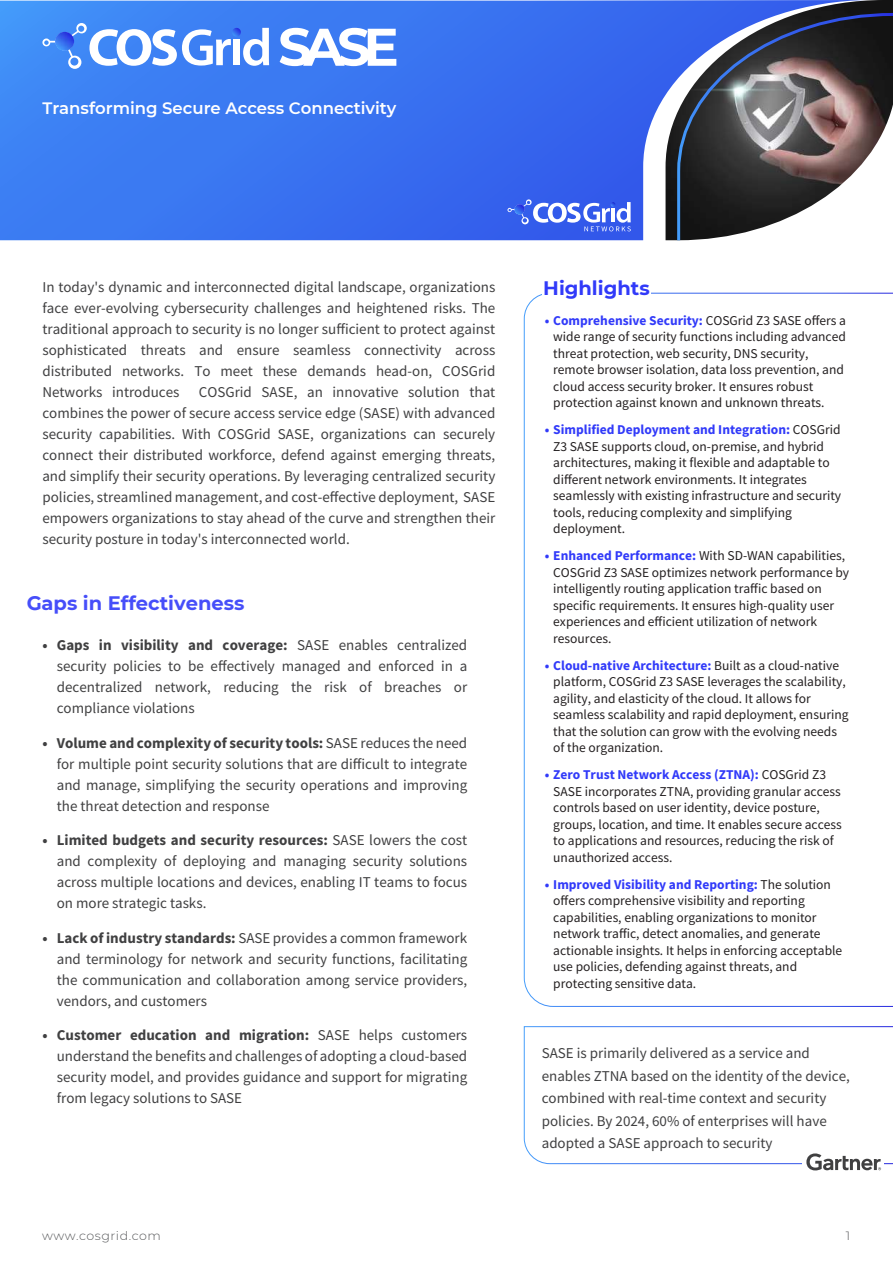
<style>
.page{position:relative;width:893px;height:1263px;background:#fff}
.page>*{position:absolute;margin:0;border:0;box-sizing:border-box;transform-origin:0 0}
.t1{font:700 19.5px "Montserrat";color:#313af9}
.t2{font:600 16.5px "Montserrat";color:#fff}
.t3{font:15px/21px "Source Sans Pro";color:#404041;text-align:justify}
.t4{font:13.5px/16.5px "Source Sans Pro";color:#231f20}
.t5{font:300 12px "Montserrat";letter-spacing:.04em;color:#58595b;scale:1.05 1}
.s1{font-weight:700}
.s2{font-weight:700;color:#313af9}
</style>
<div class="page">
<svg style="left:0;top:0;width:665px;height:240px;background:#3b74f0"></svg>
<svg style="left:523px;top:292px;width:370px;height:715px"></svg>
<svg style="left:523px;top:1026px;width:370px;height:138px"></svg>
<div style="left:802px;top:1161px;width:81px;height:5px;background:#fff"></div>
<svg style="left:806px;top:1153px;width:75px;height:17px"></svg>
<hr style="left:542px;top:292px;width:109px;height:4px;background:#fff">
<img style="left:665px;top:0;width:228px;height:240px">
<svg style="left:676px;top:11px;width:217px;height:230px"></svg>
<svg style="left:507px;top:199px;width:124px;height:32px"></svg>
<svg style="left:42px;top:23px;width:227px;height:46px"></svg>
<img style="left:55px;top:32px;width:19px;height:19px">
<svg style="left:280px;top:28px;width:116px;height:38px"></svg>
<p class="t2" style="left:42px;top:96px;width:356px">Transforming Secure Access Connectivity</p>
<p class="t3" style="left:42px;top:276px;width:454px">In today's dynamic and interconnected digital landscape, organizations face ever-evolving cybersecurity challenges and heightened risks. The traditional approach to security is no longer sufficient to protect against sophisticated threats and ensure seamless connectivity across distributed networks. To meet these demands head-on, COSGrid Networks introduces</p>
<p class="t3" style="left:42px;top:381px;width:454px;text-indent:156px">COSGrid SASE, an innovative solution that combines the power of secure access service edge (SASE) with advanced security capabilities. With COSGrid SASE, organizations can securely connect their distributed workforce, defend against emerging threats, and simplify their security operations. By leveraging centralized security policies, streamlined management, and cost-effective deployment, SASE empowers organizations to stay ahead of the curve and strengthen their security posture in today's interconnected world.</p>
<h1 class="t1" style="left:27px;top:589px;width:220px">Gaps in Effectiveness</h1>
<p class="t3" style="left:57px;top:634px;width:412px;text-indent:-14px"><span class="s1">• Gaps in visibility and coverage:</span> SASE enables centralized security policies to be effectively managed and enforced in a decentralized network, reducing the risk of breaches or compliance violations</p>
<p class="t3" style="left:57px;top:732px;width:412px;text-indent:-14px"><span class="s1">• Volume and complexity of security tools:</span> SASE reduces the need for multiple point security solutions that are difficult to integrate and manage, simplifying the security operations and improving the threat detection and response</p>
<p class="t3" style="left:57px;top:829px;width:412px;text-indent:-14px"><span class="s1">• Limited budgets and security resources:</span> SASE lowers the cost and complexity of deploying and managing security solutions across multiple locations and devices, enabling IT teams to focus on more strategic tasks.</p>
<p class="t3" style="left:57px;top:927px;width:412px;text-indent:-14px"><span class="s1">• Lack of industry standards:</span> SASE provides a common framework and terminology for network and security functions, facilitating the communication and collaboration among service providers, vendors, and customers</p>
<p class="t3" style="left:57px;top:1024px;width:412px;text-indent:-14px"><span class="s1">• Customer education and migration:</span> SASE helps customers understand the benefits and challenges of adopting a cloud-based security model, and provides guidance and support for migrating from legacy solutions to SASE</p>
<p class="t5" style="left:42px;top:1227px;width:115px">www.cosgrid.com</p>
<h1 class="t1" style="left:543px;top:274px;width:108px">Highlights</h1>
<p class="t4" style="left:553px;top:312px;width:294px;text-indent:-9px"><span class="s2">• Comprehensive Security:</span> COSGrid Z3 SASE offers a wide range of security functions including advanced threat protection, web security, DNS security, remote browser isolation, data loss prevention, and cloud access security broker. It ensures robust protection against known and unknown threats.</p>
<p class="t4" style="left:553px;top:421px;width:289px;text-indent:-9px"><span class="s2">• Simplified Deployment and Integration:</span> COSGrid Z3 SASE supports cloud, on-premise, and hybrid architectures, making it flexible and adaptable to different network environments. It integrates seamlessly with existing infrastructure and security tools, reducing complexity and simplifying deployment.</p>
<p class="t4" style="left:553px;top:547px;width:297px;text-indent:-9px"><span class="s2">• Enhanced Performance:</span> With SD-WAN capabilities, COSGrid Z3 SASE optimizes network performance by intelligently routing application traffic based on specific requirements. It ensures high-quality user experiences and efficient utilization of network resources.</p>
<p class="t4" style="left:553px;top:657px;width:297px;text-indent:-9px"><span class="s2">• Cloud-native Architecture:</span> Built as a cloud-native platform, COSGrid Z3 SASE leverages the scalability, agility, and elasticity of the cloud. It allows for seamless scalability and rapid deployment, ensuring that the solution can grow with the evolving needs of the organization.</p>
<p class="t4" style="left:553px;top:766px;width:290px;text-indent:-9px"><span class="s2">• Zero Trust Network Access (ZTNA):</span> COSGrid Z3<br>SASE incorporates ZTNA, providing granular access controls based on user identity, device posture, groups, location, and time. It enables secure access to applications and resources, reducing the risk of unauthorized access.</p>
<p class="t4" style="left:553px;top:876px;width:290px;text-indent:-9px"><span class="s2">• Improved Visibility and Reporting:</span> The solution offers comprehensive visibility and reporting capabilities, enabling organizations to monitor network traffic, detect anomalies, and generate actionable insights. It helps in enforcing acceptable use policies, defending against threats, and protecting sensitive data.</p>
<p class="t3" style="left:542px;top:1042px;width:310px;line-height:22.5px;text-align:left">SASE is primarily delivered as a service and enables ZTNA based on the identity of the device, combined with real-time context and security policies. By 2024, 60% of enterprises will have adopted a SASE approach to security</p>
<p class="t5" style="left:846px;top:1227px;width:6px">1</p>
</div>
